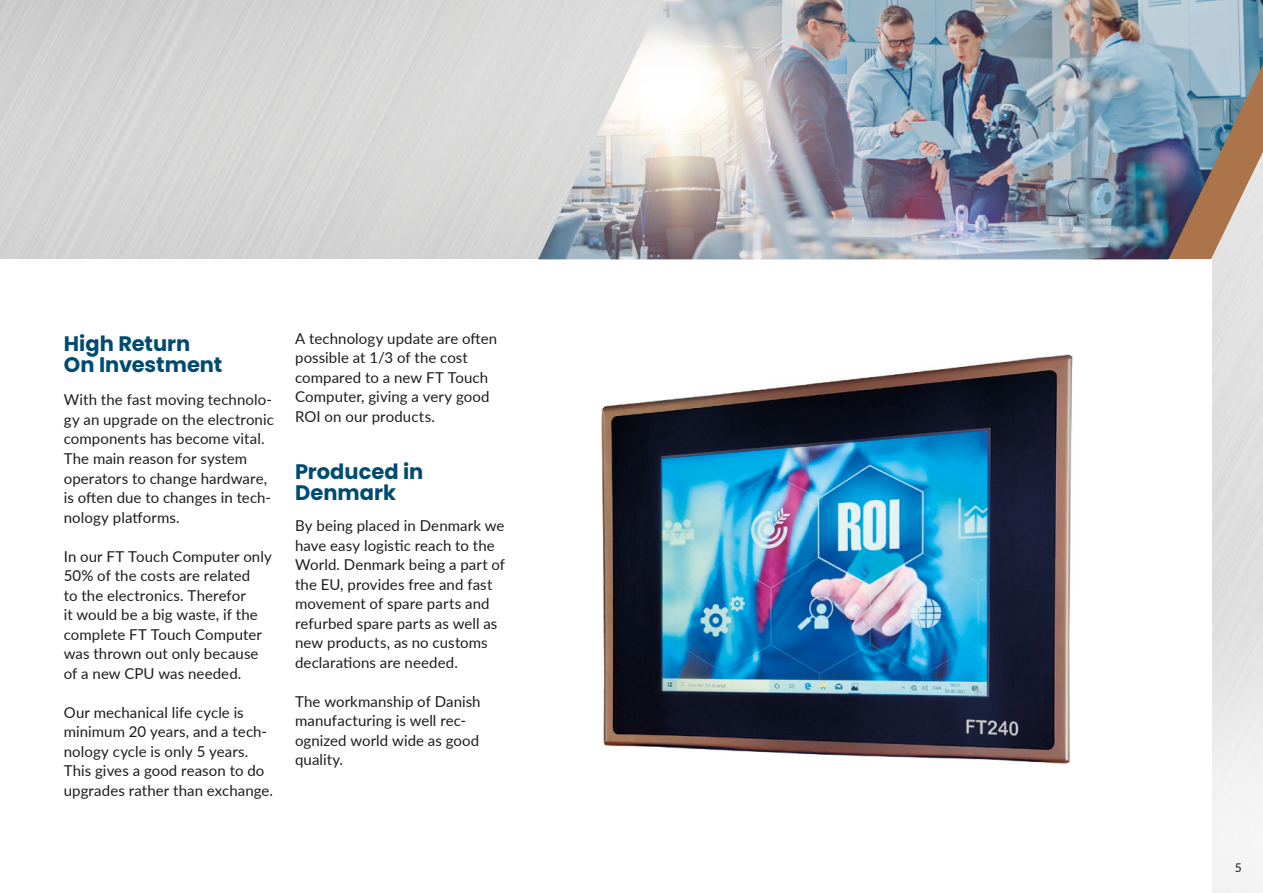
<style>
.page{position:relative;width:1263px;height:893px;background:#fff}
.page>*{position:absolute;margin:0;border:0;box-sizing:border-box;transform-origin:0 0}
.t1{font:700 21px/21px "Poppins";color:#004b70}
.t2{font:15px/19.5px "Lato";letter-spacing:.005em;color:#1d1d1b}
.t3{font:12px "Lato";color:#1d1d1b}
</style>
<div class="page">
<img style="left:538px;top:0;width:725px;height:259px">
<img style="left:601px;top:354px;width:472px;height:410px">
<h1 class="t1" style="left:64px;top:333px;width:160px">High Return<br>On Investment</h1>
<p class="t2" style="left:64px;top:390px;width:212px">With the fast moving technolo&shy;gy an upgrade on the electronic components has become vital.<br>The main reason for system operators to change hardware, is often due to changes in tech&shy;nology platforms.</p>
<p class="t2" style="left:64px;top:546px;width:209px">In our FT Touch Computer only<br>50% of the costs are related<br>to the electronics. Therefor<br>it would be a big waste, if the complete FT Touch Computer was thrown out only because of a new CPU was needed.</p>
<p class="t2" style="left:64px;top:702px;width:211px">Our mechanical life cycle is minimum 20 years, and a tech&shy;nology cycle is only 5 years.<br>This gives a good reason to do upgrades rather than exchange.</p>
<p class="t2" style="left:295px;top:328px;width:204px">A technology update are often possible at 1/3 of the cost compared to a new FT Touch<br>Computer, giving a very good<br>ROI on our products.</p>
<h1 class="t1" style="left:295px;top:461px;width:130px">Produced in<br>Denmark</h1>
<p class="t2" style="left:295px;top:515px;width:212px">By being placed in Denmark we have easy logistic reach to the<br>World. Denmark being a part of the EU, provides free and fast movement of spare parts and refurbed spare parts as well as new products, as no customs declarations are needed.</p>
<p class="t2" style="left:295px;top:691px;width:187px">The workmanship of Danish manufacturing is well rec&shy;ognized world wide as good quality.</p>
<p class="t3" style="left:1235px;top:859px;width:8px">5</p>
</div>
